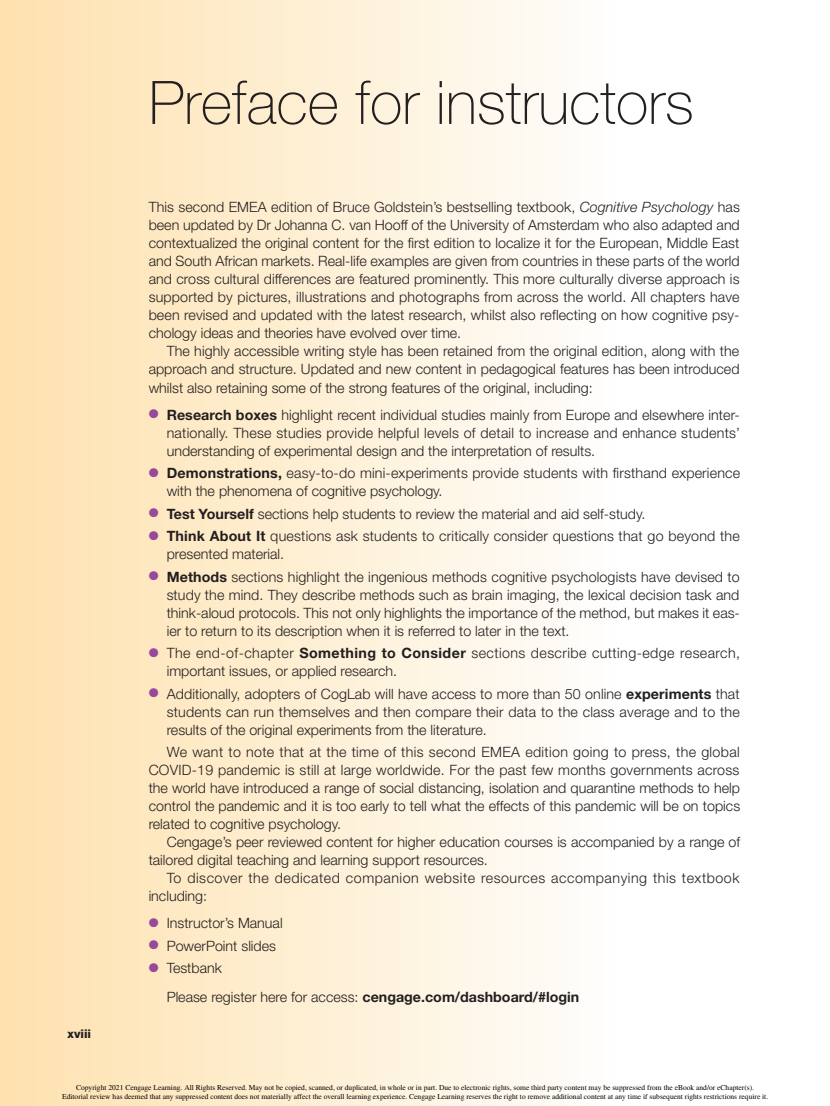
<style>
.page{position:relative;width:830px;height:1106px;background:#fff}
.page>*{position:absolute;margin:0;border:0;box-sizing:border-box;transform-origin:0 0}
.t1{font:100 60px "Helvetica Neue LT Std";color:#231f20}
.t2{font:300 14.25px/18px "Helvetica Neue LT Std";color:#231f20;text-align:justify}
.t3{font:300 14.25px/18px "Helvetica Neue LT Std";letter-spacing:.03em;color:#231f20}
.t4{font:300 14.25px "Helvetica Neue LT Std";letter-spacing:.035em;color:#231f20}
.t5{font:300 14.25px "Helvetica Neue LT Std";letter-spacing:.025em;color:#231f20}
.t6{font:800 12px "Helvetica Neue LT Std";color:#231f20}
.t7{font:7.5px/9.6px "Times";color:#000;text-align:center}
.s1{font-style:italic}
.s2{color:#98499b}
.s3{font-weight:700}
</style>
<div class="page">
<div style="left:0;top:0;width:621px;height:1106px;background:linear-gradient(to right,#fee1ad,#fefefd)"></div>
<p class="t1" style="left:149px;top:68px;width:546px">Preface for instructors</p>
<p class="t6" style="left:68px;top:1027px;width:25px">xviii</p>
<p class="t2" style="left:149px;top:198px;width:592px">This second EMEA edition of Bruce Goldstein’s bestselling textbook, <span class="s1">Cognitive Psychology</span> has</p>
<p class="t2" style="left:149px;top:216px;width:592px">been updated by Dr Johanna C. van Hooff of the University of Amsterdam who also adapted and</p>
<p class="t2" style="left:149px;top:234px;width:591px">contextualized the original content for the first edition to localize it for the European, Middle East</p>
<p class="t2" style="left:149px;top:252px;width:592px">and South African markets. Real-life examples are given from countries in these parts of the world</p>
<p class="t2" style="left:149px;top:270px;width:592px">and cross cultural differences are featured prominently. This more culturally diverse approach is</p>
<p class="t2" style="left:149px;top:288px;width:592px">supported by pictures, illustrations and photographs from across the world. All chapters have</p>
<p class="t2" style="left:149px;top:306px;width:592px">been revised and updated with the latest research, whilst also reflecting on how cognitive psy-</p>
<p class="t2" style="left:149px;top:324px;width:314px">chology ideas and theories have evolved over time.</p>
<p class="t2" style="left:167px;top:342px;width:574px">The highly accessible writing style has been retained from the original edition, along with the</p>
<p class="t2" style="left:149px;top:360px;width:592px">approach and structure. Updated and new content in pedagogical features has been introduced</p>
<p class="t2" style="left:149px;top:378px;width:445px">whilst also retaining some of the strong features of the original, including:</p>
<p class="t2" style="left:167px;top:405px;width:574px;text-indent:-18px"><span class="s2">●</span> <span class="s3">Research boxes</span> highlight recent individual studies mainly from Europe and elsewhere inter&shy;nationally. These studies provide helpful levels of detail to increase and enhance students’ understanding of experimental design and the interpretation of results.</p>
<p class="t2" style="left:167px;top:464px;width:574px;text-indent:-18px"><span class="s2">●</span> <span class="s3">Demonstrations,</span> easy-to-do mini-experiments provide students with firsthand experience with the phenomena of cognitive psychology.</p>
<p class="t2" style="left:149px;top:504px;width:498px"><span class="s2">●</span> <span class="s3">Test Yourself</span> sections help students to review the material and aid self-study.</p>
<p class="t2" style="left:167px;top:527px;width:574px;text-indent:-18px"><span class="s2">●</span> <span class="s3">Think About It</span> questions ask students to critically consider questions that go beyond the presented material.</p>
<p class="t2" style="left:167px;top:567px;width:574px;text-indent:-18px"><span class="s2">●</span> <span class="s3">Methods</span> sections highlight the ingenious methods cognitive psychologists have devised to study the mind. They describe methods such as brain imaging, the lexical decision task and think-aloud protocols. This not only highlights the importance of the method, but makes it eas&shy;ier to return to its description when it is referred to later in the text.</p>
<p class="t3" style="left:167px;top:644px;width:574px;text-indent:-18px"><span class="s2">●</span> The end-of-chapter <span class="s3">Something to Consider</span> sections describe cutting-edge research, important issues, or applied research.</p>
<p class="t2" style="left:167px;top:684px;width:574px;text-indent:-18px"><span class="s2">●</span> Additionally, adopters of CogLab will have access to more than 50 online <span class="s3">experiments</span> that students can run themselves and then compare their data to the class average and to the results of the original experiments from the literature.</p>
<p class="t5" style="left:167px;top:743px;width:574px">We want to note that at the time of this second EMEA edition going to press, the global</p>
<p class="t2" style="left:149px;top:761px;width:592px">COVID-19 pandemic is still at large worldwide. For the past few months governments across</p>
<p class="t2" style="left:149px;top:779px;width:592px">the world have introduced a range of social distancing, isolation and quarantine methods to help</p>
<p class="t2" style="left:149px;top:797px;width:592px">control the pandemic and it is too early to tell what the effects of this pandemic will be on topics</p>
<p class="t2" style="left:149px;top:814px;width:194px">related to cognitive psychology.</p>
<p class="t2" style="left:167px;top:832px;width:575px">Cengage’s peer reviewed content for higher education courses is accompanied by a range of</p>
<p class="t2" style="left:149px;top:850px;width:340px">tailored digital teaching and learning support resources.</p>
<p class="t4" style="left:167px;top:869px;width:574px">To discover the dedicated companion website resources accompanying this textbook</p>
<p class="t2" style="left:149px;top:886px;width:60px">including:</p>
<p class="t2" style="left:149px;top:914px;width:135px"><span class="s2">●</span> Instructor’s Manual</p>
<p class="t2" style="left:149px;top:936px;width:129px"><span class="s2">●</span> PowerPoint slides</p>
<p class="t2" style="left:167px;top:953px;width:414px;line-height:28.5px;text-indent:-18px"><span class="s2">●</span> Testbank<br>Please register here for access: <span class="s3">cengage.com/dashboard/#login</span></p>
<p class="t7" style="left:62px;top:1082px;width:707px">Copyright 2021 Cengage Learning. All Rights Reserved. May not be copied, scanned, or duplicated, in whole or in part. Due to electronic rights, some third party content may be suppressed from the eBook and/or eChapter(s).<br>Editorial review has deemed that any suppressed content does not materially affect the overall learning experience. Cengage Learning reserves the right to remove additional content at any time if subsequent rights restrictions require it.</p>
</div>
